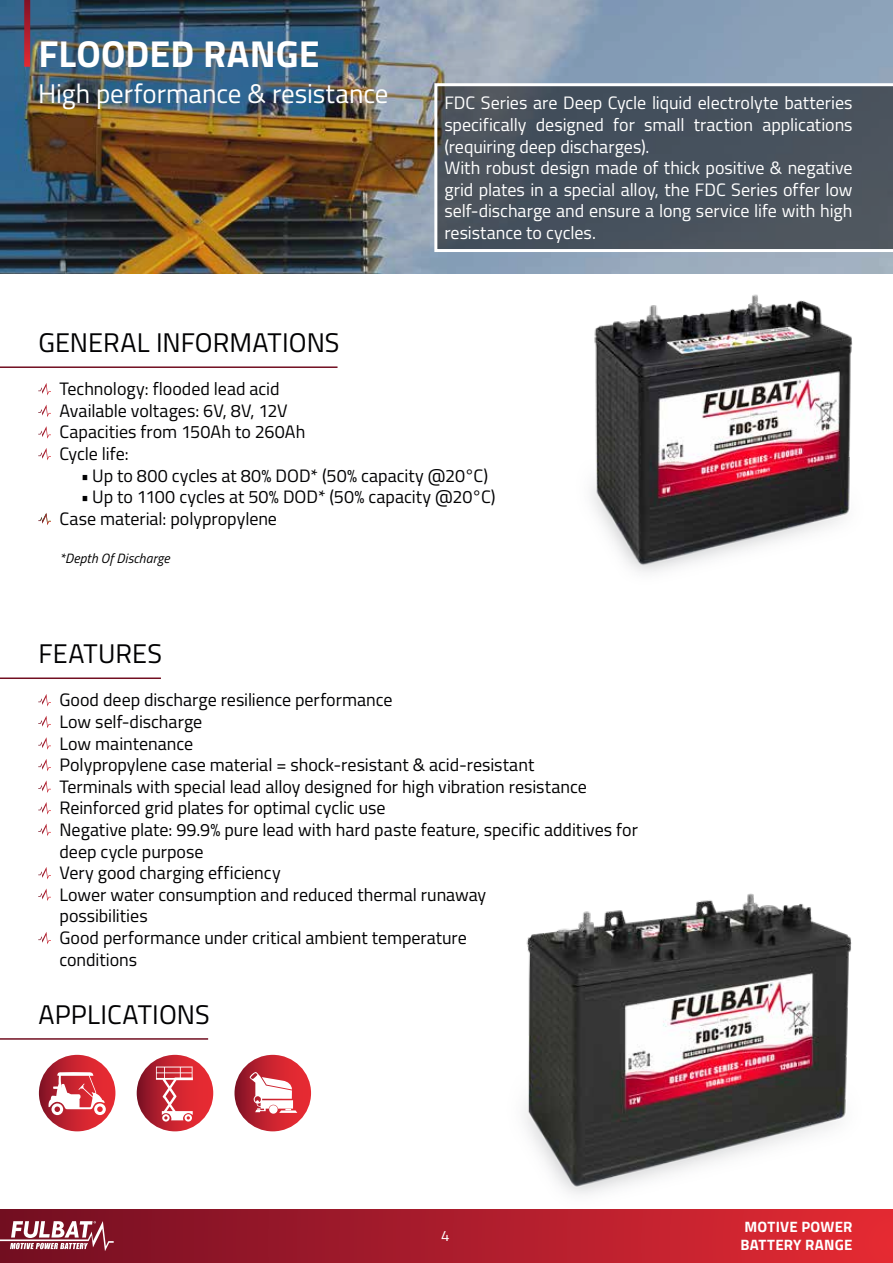
<style>
.page{position:relative;width:893px;height:1263px;background:#fff}
.page>*{position:absolute;margin:0;border:0;box-sizing:border-box;transform-origin:0 0}
.t1{font:700 37.5px "Titillium";letter-spacing:.005em;color:#fff}
.t2{font:27px "Titillium";letter-spacing:.005em;color:#020203}
.t3{font:27px "Titillium";letter-spacing:-.005em;color:#fff}
.t4{font:18px/21.6px "Titillium";letter-spacing:-.005em;color:#020203}
.t5{font:18px/21.6px "Titillium";letter-spacing:-.005em;color:#fff}
.t6{font:700 15px/18px "Titillium Web";letter-spacing:.015em;color:#fff}
.t7{font:15px "Titillium Web";color:#fff}
.t8{font:italic 13.5px "Titillium";letter-spacing:.01em;color:#000}
</style>
<div class="page">
<div style="left:0;top:1209px;width:893px;height:54px;background:linear-gradient(to right,#710e23,#e42a34)"></div>
<svg style="left:0;top:1221px;width:114px;height:30px"></svg>
<img style="left:0;top:0;width:893px;height:273px">
<svg style="left:434px;top:83px;width:459px;height:169px;background:#4f5963"></svg>
<hr style="left:0;top:366px;width:338px;height:2px;background:#710e20">
<svg style="left:38px;top:383px;width:13px;height:12px"></svg>
<svg style="left:38px;top:448px;width:13px;height:12px"></svg>
<svg style="left:38px;top:426px;width:13px;height:13px"></svg>
<svg style="left:38px;top:405px;width:13px;height:12px"></svg>
<svg style="left:38px;top:513px;width:13px;height:12px"></svg>
<svg style="left:24px;top:0;width:6px;height:67px"></svg>
<img style="left:546px;top:264px;width:347px;height:308px">
<hr style="left:0;top:677px;width:161px;height:2px;background:#710e20">
<svg style="left:38px;top:694px;width:13px;height:12px"></svg>
<svg style="left:38px;top:759px;width:13px;height:12px"></svg>
<svg style="left:38px;top:823px;width:13px;height:13px"></svg>
<svg style="left:38px;top:888px;width:13px;height:13px"></svg>
<svg style="left:38px;top:737px;width:13px;height:13px"></svg>
<svg style="left:38px;top:802px;width:13px;height:12px"></svg>
<svg style="left:38px;top:867px;width:13px;height:12px"></svg>
<svg style="left:38px;top:716px;width:13px;height:12px"></svg>
<svg style="left:38px;top:780px;width:13px;height:13px"></svg>
<img style="left:490px;top:893px;width:401px;height:324px">
<hr style="left:0;top:1038px;width:208px;height:2px;background:#710e20">
<svg style="left:39px;top:1055px;width:76px;height:76px"></svg>
<svg style="left:137px;top:1055px;width:76px;height:76px"></svg>
<svg style="left:234px;top:1055px;width:77px;height:76px"></svg>
<svg style="left:38px;top:932px;width:13px;height:12px"></svg>
<h1 class="t1" style="left:38px;top:25px;width:283px">FLOODED RANGE</h1>
<h2 class="t3" style="left:38px;top:74px;width:352px">High performance &amp; resistance</h2>
<p class="t5" style="left:444px;top:91px;width:410px">FDC Series are Deep Cycle liquid electrolyte batteries specifically designed for small traction applications (requiring deep discharges).<br>With robust design made of thick positive &amp; negative grid plates in a special alloy, the FDC Series offer low self-discharge and ensure a long service life with high resistance to cycles.</p>
<h2 class="t2" style="left:38px;top:323px;width:303px">GENERAL INFORMATIONS</h2>
<p class="t4" style="left:60px;top:377px;width:247px">Technology: flooded lead acid<br>Available voltages: 6V, 8V, 12V<br>Capacities from 150Ah to 260Ah<br>Cycle life:</p>
<p class="t4" style="left:81px;top:464px;width:409px">• Up to 800 cycles at 80% DOD* (50% capacity @20°C)</p>
<p class="t4" style="left:60px;top:485px;width:438px;text-indent:21px">• Up to 1100 cycles at 50% DOD* (50% capacity @20°C)<br>Case material: polypropylene</p>
<p class="t8" style="left:60px;top:548px;width:112px">*Depth Of Discharge</p>
<h2 class="t2" style="left:38px;top:634px;width:125px">FEATURES</h2>
<p class="t4" style="left:60px;top:688px;width:580px">Good deep discharge resilience performance<br>Low self-discharge<br>Low maintenance<br>Polypropylene case material = shock-resistant &amp; acid-resistant<br>Terminals with special lead alloy designed for high vibration resistance Reinforced grid plates for optimal cyclic use<br>Negative plate: 99.9% pure lead with hard paste feature, specific additives for deep cycle purpose<br>Very good charging efficiency<br>Lower water consumption and reduced thermal runaway<br>possibilities<br>Good performance under critical ambient temperature<br>conditions</p>
<h2 class="t2" style="left:38px;top:995px;width:173px">APPLICATIONS</h2>
<p class="t7" style="left:441px;top:1224px;width:10px">4</p>
<p class="t6" style="left:740px;top:1217px;width:114px">MOTIVE POWER<br>BATTERY RANGE</p>
</div>
